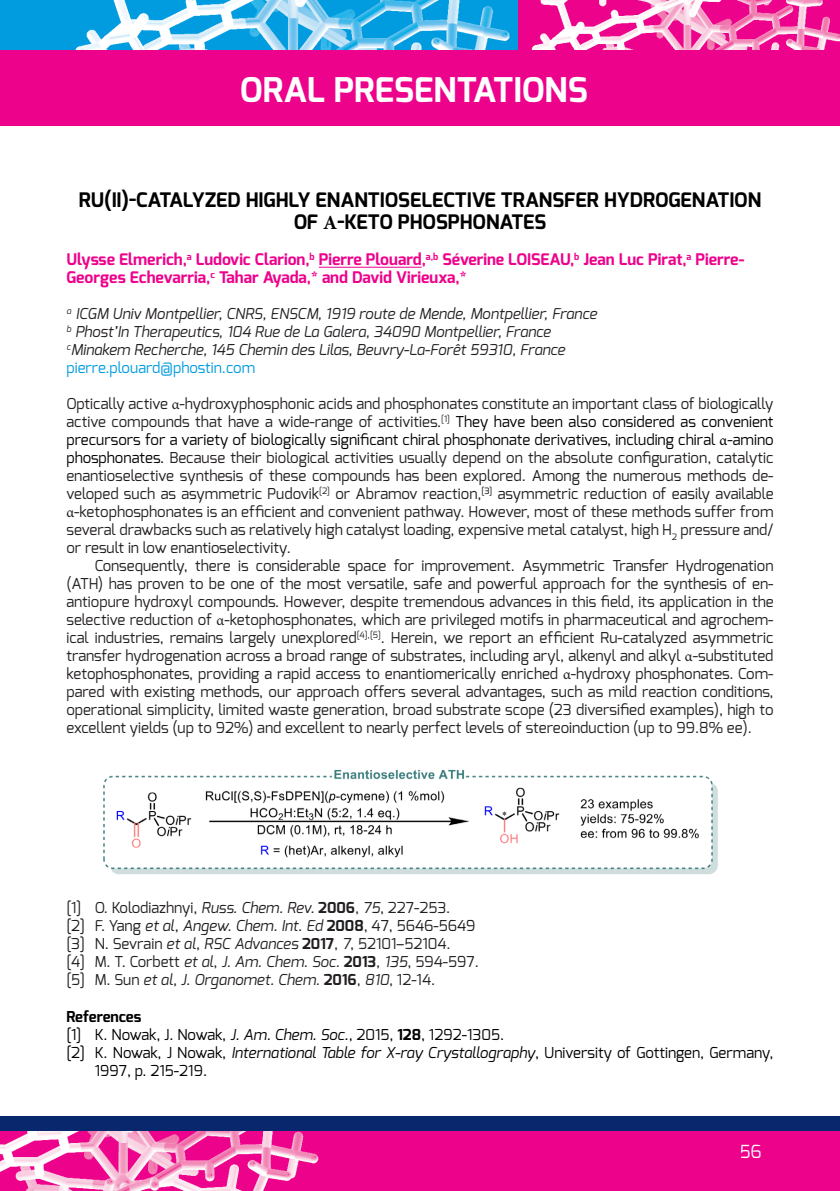
<style>
.page{position:relative;width:840px;height:1191px;background:#fff}
.page>*{position:absolute;margin:0;border:0;box-sizing:border-box;transform-origin:0 0}
.t1{font:700 34px "Exo";color:#fff}
.Tytuły_abstraktow{font:700 20px/22px "Exo";color:#000;text-align:center}
.t2{font:18px "Exo";color:#fff}
.nazwisko_autora{font:700 16px/18px "Exo";color:#ed028c}
.References{font:15px/18px "Exo";color:#231f20;text-align:justify}
.t3{font:15px/18px "Exo";color:#000}
.Affiliations{font:italic 15px "Exo";color:#231f20}
.Affiliations-2{font:italic 15px "Exo";color:#202124}
.References-2{font:15px "Exo";color:#1c1d1e}
.References-3{font:italic 15px "Exo";color:#231f20}
.e-mail{font:15px "Exo";color:#009cdf}
.t4{font:700 15px "Exo";color:#000}
.s1{font-family:"Minion Pro"}
.s2{color:#231f20}
.s3{color:#000}
.s4{font-family:"Minion Pro";color:#000}
.s5{font-style:italic}
.s6{font-weight:700}
.s7{font-style:normal}
.s8{font-weight:700;font-style:normal}
</style>
<div class="page">
<div style="left:0;top:1129px;width:839px;height:62px;background:#ed028c"></div>
<img style="left:0;top:1130px;width:338px;height:61px">
<div style="left:0;top:1116px;width:839px;height:14px;background:#08276c"></div>
<div style="left:0;top:0;width:518px;height:124px;background:#009cdf"></div>
<img style="left:42px;top:0;width:476px;height:51px">
<img style="left:518px;top:0;width:321px;height:51px">
<div style="left:0;top:51px;width:839px;height:75px;background:#ed028c"></div>
<hr style="left:318px;top:267px;width:103px;height:1px;background:#ed028c">
<img style="left:103px;top:769px;width:615px;height:106px">
<h1 class="t1" style="left:240px;top:68px;width:349px">ORAL PRESENTATIONS</h1>
<p class="Tytuły_abstraktow" style="left:79px;top:189px;width:683px">RU(II)-CATALYZED HIGHLY ENANTIOSELECTIVE TRANSFER HYDROGENATION<br>OF <span class="s1">Α</span>-KETO PHOSPHONATES</p>
<p class="nazwisko_autora" style="left:66px;top:250px;width:679px">Ulysse Elmerich,<sup>a</sup> Ludovic Clarion,<sup>b</sup> Pierre Plouard,<sup>a,b</sup> Séverine LOISEAU,<sup>b</sup> Jean Luc Pirat,<sup>a</sup> Pierre-<br>Georges Echevarria,<sup>c</sup> Tahar Ayada,* and David Virieuxa,*</p>
<p class="Affiliations" style="left:66px;top:304px;width:532px"><sup>a</sup> ICGM Univ Montpellier, CNRS, ENSCM, 1919 route de Mende, Montpellier, France</p>
<p class="Affiliations-2" style="left:66px;top:322px;width:485px"><sup>b</sup> <span class="s2">Phost’In Therapeutics,</span> 104 Rue de La Galera, 34090 Montpellier, France</p>
<p class="Affiliations" style="left:66px;top:340px;width:500px"><sup>c</sup>Minakem Recherche, 145 Chemin des Lilas, Beuvry-La-Forêt 59310, France</p>
<p class="e-mail" style="left:66px;top:358px;width:190px">pierre.plouard@phostin.com</p>
<p class="References" style="left:66px;top:395px;width:708px">Optically active <span class="s1">α</span>-hydroxyphosphonic acids and phosphonates constitute an important class of biologically active compounds that have a wide-range of activities.<sup>[1]</sup> <span class="s3">They have been also considered as convenient precursors for a variety of biologically significant chiral phosphonate derivatives, including chiral</span> <span class="s4">α</span><span class="s3">-amino phosphonates.</span> Because their biological activities usually depend on the absolute configuration, catalytic enantioselective synthesis of these compounds has been explored. Among the numerous methods de&shy;veloped such as asymmetric Pudovik<sup>[2]</sup> or Abramov reaction,<sup>[3]</sup> asymmetric reduction of easily available <span class="s1">α</span>-ketophosphonates is an efficient and convenient pathway. However, most of these methods suffer from several drawbacks such as relatively high catalyst loading, expensive metal catalyst, high H<sub>2</sub> pressure and/ or result in low enantioselectivity.</p>
<p class="References" style="left:66px;top:557px;width:708px;text-indent:28px">Consequently, there is considerable space for improvement. Asymmetric Transfer Hydrogenation (ATH) has proven to be one of the most versatile, safe and powerful approach for the synthesis of en&shy;antiopure hydroxyl compounds. However, despite tremendous advances in this field, its application in the selective reduction of <span class="s1">α</span>-ketophosphonates, which are privileged motifs in pharmaceutical and agrochem&shy;ical industries, remains largely unexplored<sup>[4],[5]</sup>. Herein, we report an efficient Ru-catalyzed asymmetric transfer hydrogenation across a broad range of substrates, including aryl, alkenyl and alkyl <span class="s1">α</span>-substituted ketophosphonates, providing a rapid access to enantiomerically enriched <span class="s1">α</span>-hydroxy phosphonates. Com&shy;pared with existing methods, our approach offers several advantages, such as mild reaction conditions, operational simplicity, limited waste generation, broad substrate scope (23 diversified examples), high to excellent yields (up to 92%) and excellent to nearly perfect levels of stereoinduction (up to 99.8% ee).</p>
<p class="References" style="left:66px;top:899px;width:385px">[1] O. Kolodiazhnyi, <span class="s5">Russ. Chem. Rev.</span> <span class="s6">2006</span>, <span class="s5">75</span>, 227-253.</p>
<p class="References-2" style="left:66px;top:916px;width:410px">[2] F. Yang <span class="s5">et al</span>, <span class="s5">Angew. Chem. Int. Ed</span> <span class="s6">2008</span>, 47, 5646-5649</p>
<p class="References" style="left:66px;top:935px;width:385px">[3] N. Sevrain <span class="s5">et al</span>, <span class="s5">RSC Advances</span> <span class="s6">2017</span>, <span class="s5">7</span>, 52101–52104.</p>
<p class="References" style="left:66px;top:953px;width:413px">[4] M. T. Corbett <span class="s5">et al</span>, <span class="s5">J. Am. Chem. Soc.</span> <span class="s6">2013</span>, <span class="s5">135</span>, 594-597.</p>
<p class="References-3" style="left:66px;top:970px;width:370px"><span class="s7">[5] M. Sun</span> et al<span class="s7">,</span> J. Organomet. Chem. <span class="s8">2016</span><span class="s7">,</span> 810<span class="s7">, 12-14.</span></p>
<p class="t4" style="left:66px;top:1006px;width:76px">References</p>
<p class="t3" style="left:66px;top:1025px;width:439px">[1] K. Nowak, J. Nowak, <span class="s5">J. Am. Chem. Soc.</span>, 2015, <span class="s6">128</span>, 1292-1305.</p>
<p class="t3" style="left:95px;top:1043px;width:680px;text-indent:-28px">[2] K. Nowak, J Nowak, <span class="s5">International Table for X-ray Crystallography</span>, University of Gottingen, Germany,<br>1997, p. 215-219.</p>
<p class="t2" style="left:739px;top:1140px;width:24px">56</p>
</div>
